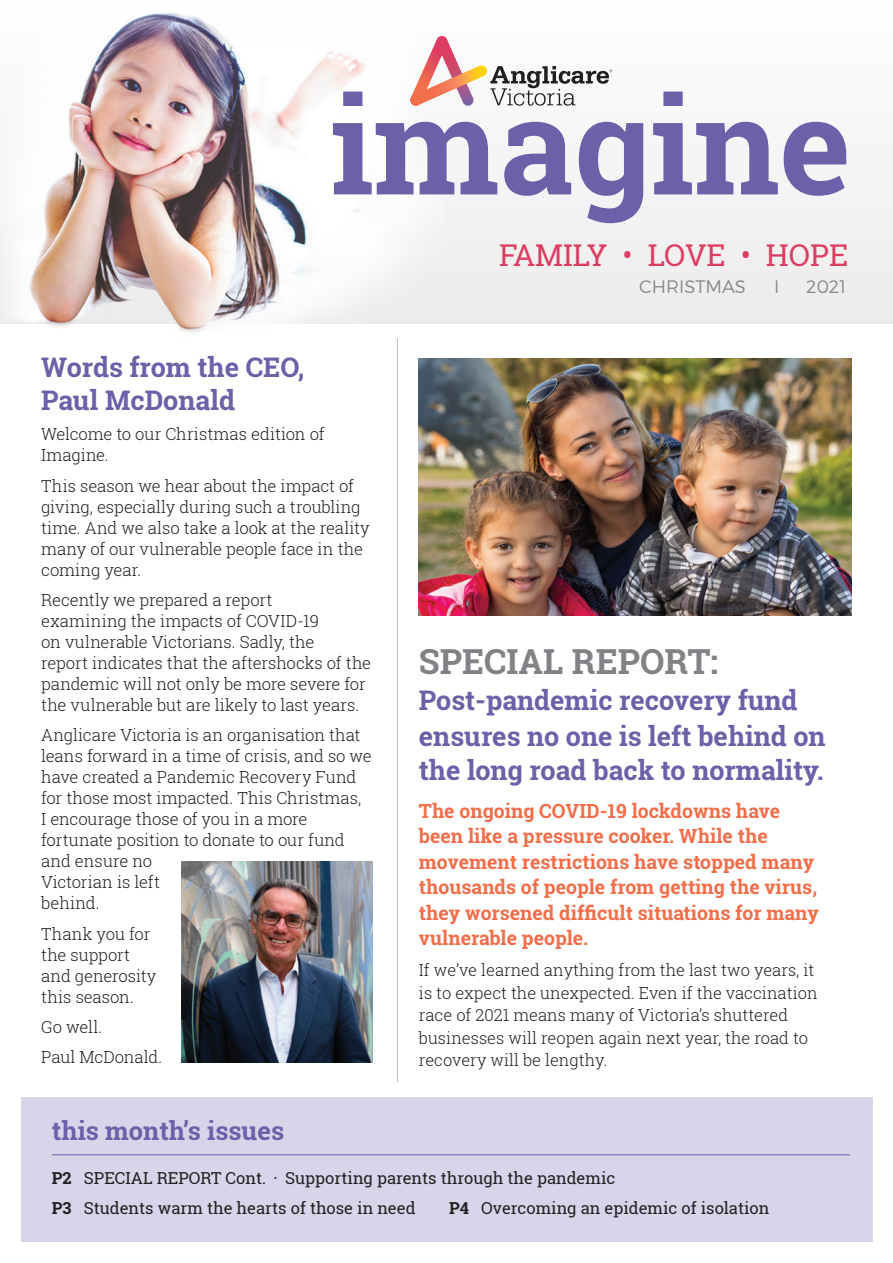
<style>
.page{position:relative;width:893px;height:1263px;background:#fff}
.page>*{position:absolute;margin:0;border:0;box-sizing:border-box;transform-origin:0 0}
.t1{font:700 135px "Roboto Slab";color:#6e5fa9}
.t2{font:700 34.5px "Roboto Slab";color:#808285}
.t3{font:30px "Roboto Slab";color:#dc3d61}
.t4{font:700 27px/35.2px "Roboto Slab";color:#6e5fa9}
.t5{font:700 25.5px "Roboto Slab";color:#6e5fa9}
.t6{font:700 19.5px/25.5px "Roboto Slab";color:#f36e4a}
.t7{font:300 18px "Montserrat";color:#86888b}
.t8{font:300 16.65px/21px "Roboto Slab";letter-spacing:-.005em;color:#231f20}
.t9{font:300 16.5px/22.5px "Roboto Slab";color:#231f20}
.t10{font:16.5px/29.7px "Roboto Slab";color:#231f20}
.s1{font-weight:700}
</style>
<div class="page">
<div style="left:0;top:0;width:893px;height:323px;background:#f4f5f5"></div>
<img style="left:0;top:13px;width:445px;height:319px">
<svg style="left:410px;top:36px;width:202px;height:70px"></svg>
<div style="left:21px;top:1098px;width:851px;height:144px;background:#d8d4ea"></div>
<hr style="left:397px;top:338px;width:1px;height:744px;background:#bcbdc0">
<img style="left:182px;top:861px;width:191px;height:202px">
<hr style="left:52px;top:1154px;width:798px;height:1px;background:#6e5fa9">
<img style="left:419px;top:358px;width:432px;height:258px">
<h1 class="t1" style="left:330px;top:53px;width:522px">imagine</h1>
<h3 class="t3" style="left:499px;top:234px;width:351px">FAMILY • LOVE • HOPE</h3>
<p class="t7" style="left:639px;top:276px;width:108px">CHRISTMAS</p>
<p class="t7" style="left:774px;top:276px;width:7px">I</p>
<p class="t7" style="left:806px;top:276px;width:41px">2021</p>
<h3 class="t4" style="left:41px;top:351px;width:265px;line-height:32.4px">Words from the CEO,<br>Paul McDonald</h3>
<p class="t8" style="left:41px;top:423px;width:285px">Welcome to our Christmas edition of<br>Imagine.</p>
<p class="t8" style="left:41px;top:475px;width:330px">This season we hear about the impact of giving, especially during such a troubling time. And we also take a look at the reality many of our vulnerable people face in the coming year.</p>
<p class="t8" style="left:41px;top:589px;width:331px">Recently we prepared a report<br>examining the impacts of COVID-19<br>on vulnerable Victorians. Sadly, the<br>report indicates that the aftershocks of the pandemic will not only be more severe for the vulnerable but are likely to last years.</p>
<p class="t8" style="left:41px;top:724px;width:332px">Anglicare Victoria is an organisation that leans forward in a time of crisis, and so we have created a Pandemic Recovery Fund for those most impacted. This Christmas,<br>I encourage those of you in a more fortunate position to donate to our fund and ensure no<br>Victorian is left<br>behind.</p>
<p class="t8" style="left:41px;top:923px;width:117px">Thank you for the support and generosity this season.</p>
<p class="t8" style="left:41px;top:1011px;width:123px;line-height:30.3px">Go well.<br>Paul McDonald.</p>
<h2 class="t2" style="left:419px;top:637px;width:301px">SPECIAL REPORT:</h2>
<h3 class="t4" style="left:419px;top:682px;width:408px">Post-pandemic recovery fund ensures no one is left behind on the long road back to normality.</h3>
<p class="t6" style="left:419px;top:798px;width:402px">The ongoing COVID-19 lockdowns have been like a pressure cooker. While the movement restrictions have stopped many thousands of people from getting the virus, they worsened difficult situations for many vulnerable people.</p>
<p class="t9" style="left:419px;top:958px;width:400px">If we’ve learned anything from the last two years, it is to expect the unexpected. Even if the vaccination race of 2021 means many of Victoria’s shuttered businesses will reopen again next year, the road to recovery will be lengthy.</p>
<h3 class="t5" style="left:52px;top:1113px;width:234px">this month’s issues</h3>
<p class="t10" style="left:52px;top:1163px;width:565px"><span class="s1">P2</span> SPECIAL REPORT Cont. · Supporting parents through the pandemic<br><span class="s1">P3</span> Students warm the hearts of those in need</p>
<p class="t10" style="left:449px;top:1193px;width:322px"><span class="s1">P4</span> Overcoming an epidemic of isolation</p>
</div>
